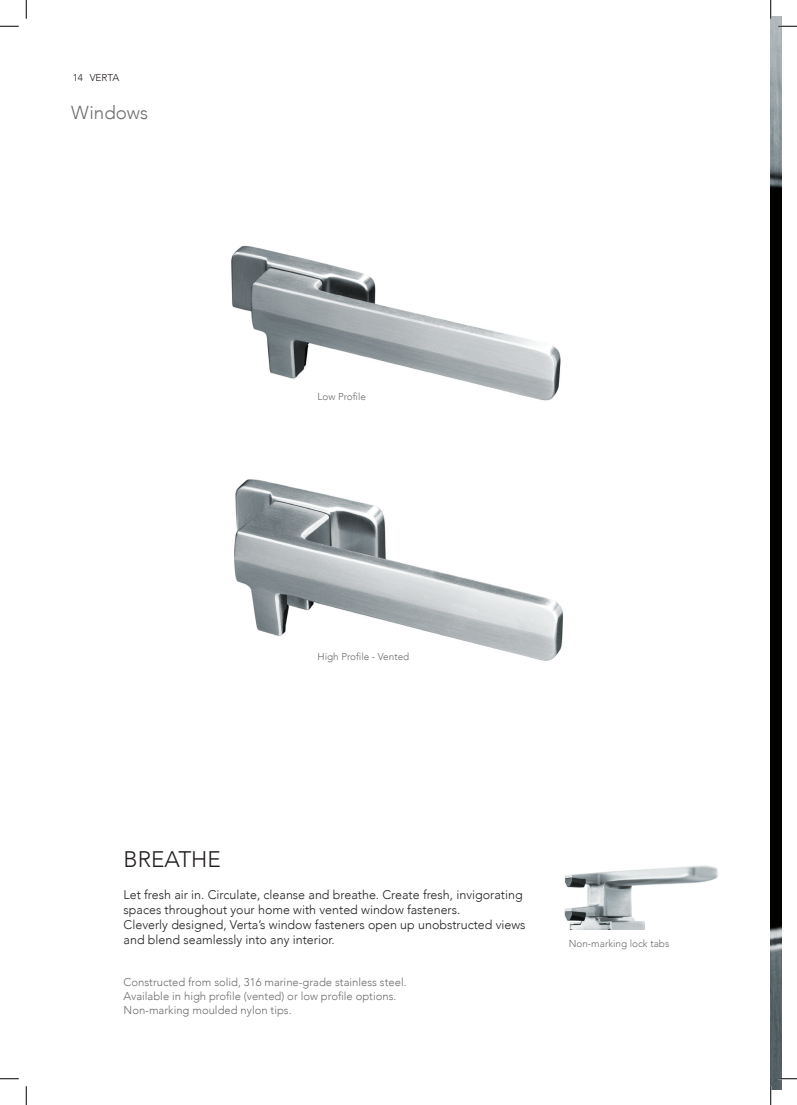
<style>
.page{position:relative;width:797px;height:1105px;background:#fff}
.page>*{position:absolute;margin:0;border:0;box-sizing:border-box;transform-origin:0 0}
.t1{font:300 22.5px "Avenir";color:#231f20}
.t2{font:300 18.75px "Avenir";color:#6c6d70}
.t3{font:300 12.5px/15px "Avenir";color:#231f20}
.t4{font:300 11.25px/13.8px "Avenir";color:#6c6d70}
.t5{font:300 10px "Avenir";color:#6c6d70}
.t6{font:300 10px "Avenir";color:#231f20}
</style>
<div class="page">
<img style="left:231px;top:245px;width:330px;height:156px">
<img style="left:234px;top:479px;width:329px;height:182px">
<img style="left:564px;top:865px;width:154px;height:65px">
<img style="left:770px;top:17px;width:11px;height:1072px">
<svg style="left:0;top:25px;width:19px;height:2px"></svg>
<svg style="left:778px;top:25px;width:19px;height:2px"></svg>
<svg style="left:0;top:1078px;width:19px;height:1px"></svg>
<svg style="left:778px;top:1078px;width:19px;height:1px"></svg>
<svg style="left:25px;top:0;width:2px;height:19px"></svg>
<svg style="left:25px;top:1086px;width:2px;height:19px"></svg>
<svg style="left:770px;top:0;width:1px;height:19px"></svg>
<svg style="left:770px;top:1086px;width:1px;height:19px"></svg>
<p class="t6" style="left:73px;top:72px;width:48px">14 VERTA</p>
<h2 class="t2" style="left:71px;top:102px;width:78px">Windows</h2>
<p class="t5" style="left:317px;top:391px;width:50px">Low Profile</p>
<p class="t5" style="left:317px;top:651px;width:93px">High Profile - Vented</p>
<h1 class="t1" style="left:124px;top:846px;width:99px">BREATHE</h1>
<p class="t3" style="left:124px;top:887px;width:403px">Let fresh air in. Circulate, cleanse and breathe. Create fresh, invigorating spaces throughout your home with vented window fasteners.<br>Cleverly designed, Verta’s window fasteners open up unobstructed views and blend seamlessly into any interior.</p>
<p class="t4" style="left:124px;top:975px;width:284px">Constructed from solid, 316 marine-grade stainless steel.<br>Available in high profile (vented) or low profile options.<br>Non-marking moulded nylon tips.</p>
<p class="t5" style="left:568px;top:938px;width:102px">Non-marking lock tabs</p>
</div>
